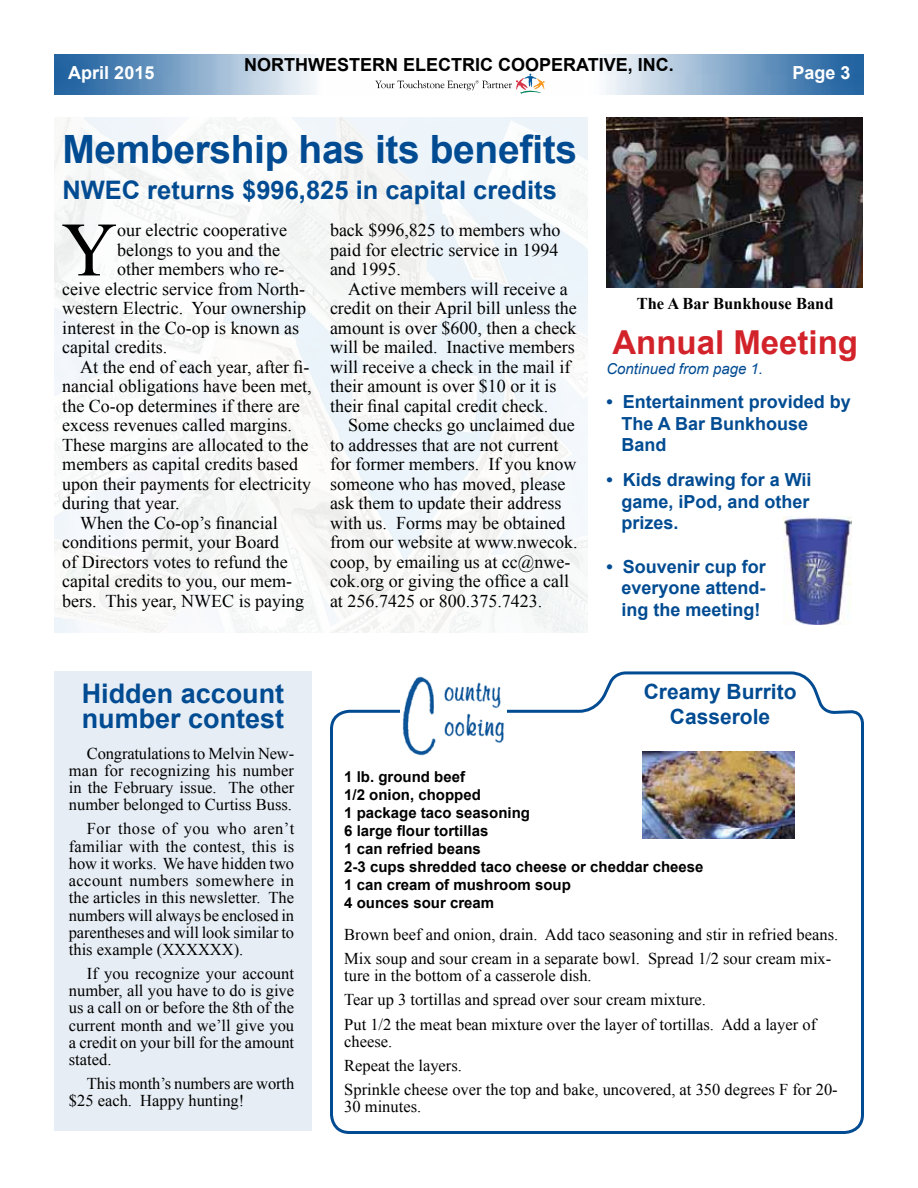
<style>
.page{position:relative;width:918px;height:1188px;background:#fff}
.page>*{position:absolute;margin:0;border:0;box-sizing:border-box;transform-origin:0 0}
.t1{font:76.95px "Times New Roman";color:#000}
.t2{font:700 39px "Arial";letter-spacing:-.01em;color:#004b92}
.t3{font:700 33px "Arial";color:#d2232a}
.t4{font:700 27px/25.5px "Arial";color:#004b92}
.t5{font:700 25.5px "Arial";color:#004b92}
.t6{font:700 21px/25.2px "Arial";color:#004b92;text-align:center}
.t7{font:18px/19.5px "Times New Roman";color:#000}
.t8{font:700 18px/21.6px "Arial";color:#004b92;text-align:justify}
.t9{font:700 18px "Arial";color:#000}
.t10{font:700 18px "Arial";color:#fff}
.t11{font:16.5px/17.2px "Times New Roman";color:#000}
.t12{font:700 16.5px "Times New Roman";color:#000}
.t13{font:700 15px/18px "Arial";color:#000}
.t14{font:italic 15px "Arial";color:#004b92}
</style>
<div class="page">
<div style="left:54px;top:671px;width:258px;height:460px;background:#e6edf4"></div>
<img style="left:54px;top:54px;width:810px;height:41px">
<svg style="left:375px;top:74px;width:170px;height:20px"></svg>
<svg style="left:330px;top:671px;width:534px;height:463px"></svg>
<img style="left:400px;top:671px;width:106px;height:87px">
<img style="left:606px;top:118px;width:257px;height:170px">
<img style="left:784px;top:516px;width:67px;height:108px">
<img style="left:643px;top:751px;width:152px;height:87px">
<p class="t9" style="left:244px;top:53px;width:431px">NORTHWESTERN ELECTRIC COOPERATIVE, INC.</p>
<p class="t10" style="left:68px;top:61px;width:88px">April 2015</p>
<p class="t10" style="left:792px;top:61px;width:60px">Page 3</p>
<h2 class="t2" style="left:62px;top:123px;width:516px">Membership has its benefits</h2>
<h3 class="t5" style="left:62px;top:173px;width:496px">NWEC returns $996,825 in capital credits</h3>
<h1 class="t1" style="left:62px;top:198px;width:57px">Y</h1>
<p class="t7" style="left:117px;top:220px;width:171px">our electric cooperative</p>
<p class="t7" style="left:330px;top:220px;width:232px;text-align:justify">back $996,825 to members who paid for electric service in 1994 and 1995.</p>
<p class="t7" style="left:330px;top:279px;width:248px;text-indent:18px">Active members will receive a credit on their April bill unless the amount is over $600, then a check will be mailed. Inactive members will receive a check in the mail if their amount is over $10 or it is their final capital credit check.</p>
<p class="t7" style="left:330px;top:415px;width:249px;text-indent:18px">Some checks go unclaimed due to addresses that are not current for former members. If you know someone who has moved, please ask them to update their address with us. Forms may be obtained from our website at www.nwecok. coop, by emailing us at cc@nwe&shy;cok.org or giving the office a call at 256.7425 or 800.375.7423.</p>
<p class="t7" style="left:117px;top:240px;width:164px">belongs to you and the</p>
<p class="t7" style="left:117px;top:259px;width:169px">other members who re-</p>
<p class="t7" style="left:62px;top:279px;width:244px">ceive electric service from North-</p>
<p class="t7" style="left:62px;top:298px;width:245px">western Electric. Your ownership</p>
<p class="t7" style="left:62px;top:318px;width:238px">interest in the Co-op is known as</p>
<p class="t7" style="left:62px;top:337px;width:106px">capital credits.</p>
<p class="t7" style="left:80px;top:357px;width:231px">At the end of each year, after fi-</p>
<p class="t7" style="left:62px;top:376px;width:251px">nancial obligations have been met,</p>
<p class="t7" style="left:62px;top:396px;width:239px">the Co-op determines if there are</p>
<p class="t7" style="left:62px;top:415px;width:231px">excess revenues called margins.</p>
<p class="t7" style="left:62px;top:435px;width:248px">These margins are allocated to the</p>
<p class="t7" style="left:62px;top:454px;width:237px">members as capital credits based</p>
<p class="t7" style="left:62px;top:474px;width:250px">upon their payments for electricity</p>
<p class="t7" style="left:62px;top:493px;width:119px">during that year.</p>
<p class="t7" style="left:80px;top:513px;width:199px">When the Co-op’s financial</p>
<p class="t7" style="left:62px;top:532px;width:218px">conditions permit, your Board</p>
<p class="t7" style="left:62px;top:552px;width:227px">of Directors votes to refund the</p>
<p class="t7" style="left:62px;top:571px;width:231px">capital credits to you, our mem-</p>
<p class="t7" style="left:62px;top:591px;width:243px">bers. This year, NWEC is paying</p>
<h3 class="t4" style="left:82px;top:682px;width:204px">Hidden account number contest</h3>
<p class="t12" style="left:637px;top:292px;width:198px">The A Bar Bunkhouse Band</p>
<h3 class="t3" style="left:612px;top:320px;width:247px">Annual Meeting</h3>
<p class="t14" style="left:606px;top:359px;width:158px">Continued from page 1.</p>
<p class="t8" style="left:621px;top:391px;width:231px;text-align:left;text-indent:-15px">• Entertainment provided by<br>The A Bar Bunkhouse<br>Band</p>
<p class="t8" style="left:621px;top:470px;width:192px;text-indent:-15px">• Kids drawing for a Wii game, iPod, and other prizes.</p>
<p class="t8" style="left:621px;top:556px;width:146px;text-indent:-15px">• Souvenir cup for everyone attend&shy;ing the meeting!</p>
<p class="t6" style="left:644px;top:679px;width:154px">Creamy Burrito<br>Casserole</p>
<p class="t11" style="left:69px;top:744px;width:227px;text-align:justify;text-indent:18px">Congratulations to Melvin New&shy;man for recognizing his number in the February issue. The other number belonged to Curtiss Buss.</p>
<p class="t11" style="left:69px;top:820px;width:227px;text-align:justify;text-indent:18px">For those of you who aren’t familiar with the contest, this is how it works. We have hidden two account numbers somewhere in the articles in this newsletter. The numbers will always be enclosed in parentheses and will look similar to this example (XXXXXX).</p>
<p class="t11" style="left:69px;top:965px;width:227px;text-align:justify;text-indent:18px">If you recognize your account number, all you have to do is give us a call on or before the 8th of the current month and we’ll give you a credit on your bill for the amount stated.</p>
<p class="t11" style="left:69px;top:1075px;width:227px;text-indent:18px">This month’s numbers are worth $25 each. Happy hunting!</p>
<p class="t13" style="left:344px;top:768px;width:361px">1 lb. ground beef<br>1/2 onion, chopped<br>1 package taco seasoning<br>6 large flour tortillas<br>1 can refried beans<br>2-3 cups shredded taco cheese or cheddar cheese<br>1 can cream of mushroom soup<br>4 ounces sour cream</p>
<p class="t11" style="left:344px;top:922px;width:495px;line-height:24px">Brown beef and onion, drain. Add taco seasoning and stir in refried beans.<br>Mix soup and sour cream in a separate bowl. Spread 1/2 sour cream mix-</p>
<p class="t11" style="left:344px;top:964px;width:473px;line-height:24px">ture in the bottom of a casserole dish.<br>Tear up 3 tortillas and spread over sour cream mixture.<br>Put 1/2 the meat bean mixture over the layer of tortillas. Add a layer of</p>
<p class="t11" style="left:344px;top:1029px;width:495px;line-height:24px">cheese.<br>Repeat the layers.<br>Sprinkle cheese over the top and bake, uncovered, at 350 degrees F for 20-</p>
<p class="t11" style="left:344px;top:1098px;width:79px">30 minutes.</p>
</div>
